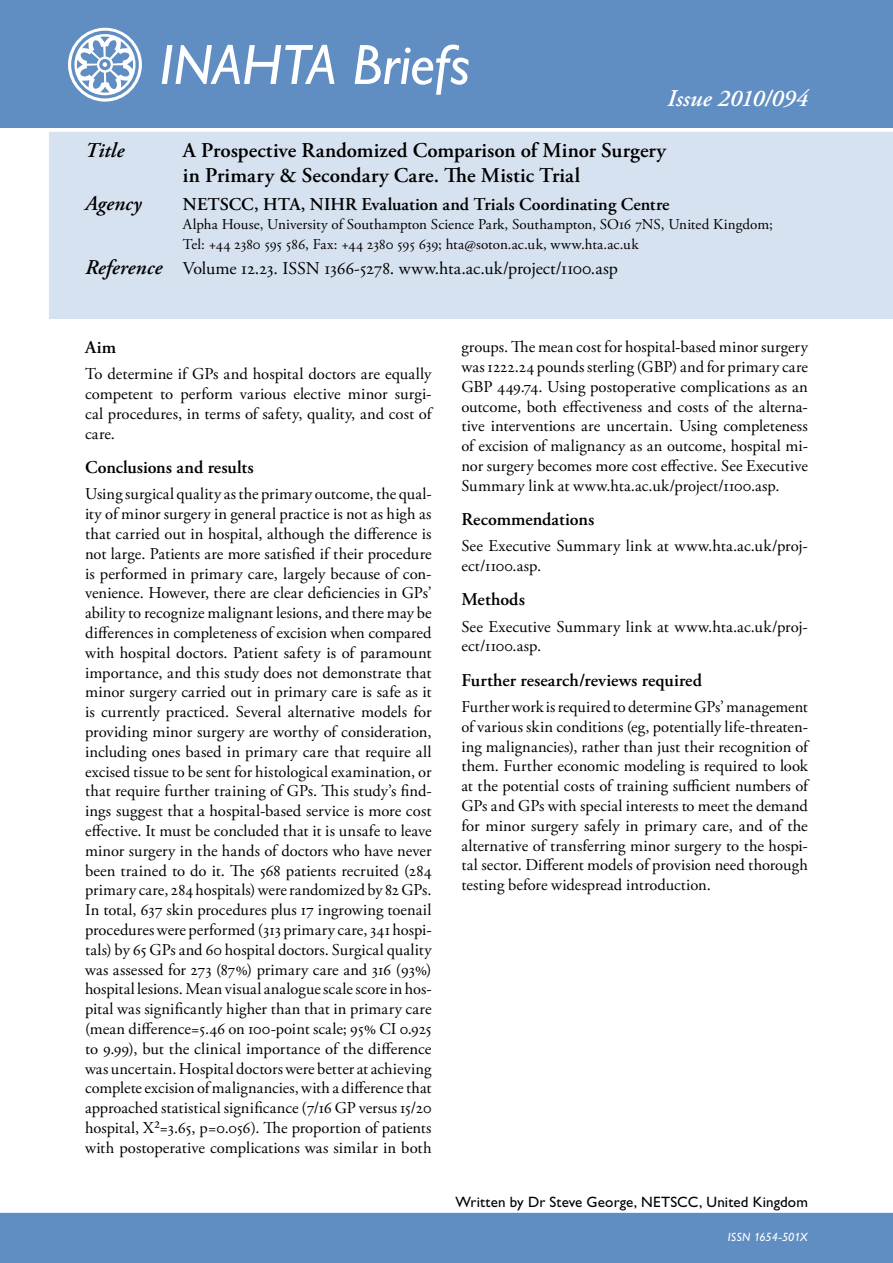
<style>
.page{position:relative;width:893px;height:1263px;background:#fff}
.page>*{position:absolute;margin:0;border:0;box-sizing:border-box;transform-origin:0 0}
.t1{font:italic 57px "Gill Alt One";color:#fff}
.Issue{font:italic 600 24px "Adobe Garamond Pro";letter-spacing:.005em;color:#fff}
.Title_ruta{font:600 21px/25.2px "Adobe Garamond Pro";letter-spacing:.005em;color:#000}
.Agency_text{font:italic 600 21px "Adobe Garamond Pro";letter-spacing:.005em;color:#000}
.Title_ruta-2{font:italic 600 21px "Adobe Garamond Pro";letter-spacing:.005em;color:#000}
.Heading{font:600 18px "Adobe Garamond Pro";letter-spacing:.005em;color:#000}
.Reference_text{font:18px "Adobe Garamond Pro";letter-spacing:-.005em;color:#000}
.Agency_text-2{font:600 18px "Adobe Garamond Pro";letter-spacing:.005em;color:#000}
.Brödtext{font:16.5px/19.8px "Adobe Garamond Pro";letter-spacing:.005em;color:#000;text-align:justify}
.Agency_address{font:15px "Adobe Garamond Pro";color:#000}
.Written_by{font:15px "Gill Alt One";letter-spacing:.01em;color:#000}
.Ö-Grouping__left{font:italic 12px "Gill Alt One";letter-spacing:-.005em;color:#fff}
.s1{font-weight:600;font-style:italic;font-size:21px}
</style>
<div class="page">
<div style="left:0;top:1213px;width:893px;height:50px;background:#608dc2"></div>
<div style="left:49px;top:132px;width:844px;height:187px;background:#d7e2f0"></div>
<div style="left:0;top:0;width:893px;height:128px;background:#608dc2"></div>
<p class="t1" style="left:159px;top:32px;width:312px">INAHTA Briefs</p>
<p class="Issue" style="left:667px;top:84px;width:142px">Issue 2010/094</p>
<p class="Title_ruta-2" style="left:85px;top:138px;width:41px">Title</p>
<p class="Title_ruta" style="left:183px;top:138px;width:485px">A Prospective Randomized Comparison of Minor Surgery in Primary &amp; Secondary Care. The Mistic Trial</p>
<p class="Agency_text" style="left:85px;top:191px;width:58px">Agency</p>
<p class="Agency_text-2" style="left:183px;top:194px;width:488px">NETSCC, HTA, NIHR Evaluation and Trials Coordinating Centre</p>
<p class="Agency_address" style="left:183px;top:216px;width:591px">Alpha House, University of Southampton Science Park, Southampton, SO16 7NS, United Kingdom;</p>
<p class="Agency_address" style="left:183px;top:235px;width:457px">Tel: +44 2380 595 586, Fax: +44 2380 595 639; hta@soton.ac.uk, www.hta.ac.uk</p>
<p class="Reference_text" style="left:85px;top:258px;width:534px"><span class="s1">Reference</span> Volume 12.23. ISSN 1366-5278. www.hta.ac.uk/project/1100.asp</p>
<p class="Heading" style="left:85px;top:337px;width:33px">Aim</p>
<p class="Brödtext" style="left:85px;top:365px;width:348px">To determine if GPs and hospital doctors are equally competent to perform various elective minor surgi&shy;cal procedures, in terms of safety, quality, and cost of care.</p>
<p class="Heading" style="left:85px;top:457px;width:170px">Conclusions and results</p>
<p class="Brödtext" style="left:85px;top:485px;width:348px">Using surgical quality as the primary outcome, the qual&shy;ity of minor surgery in general practice is not as high as that carried out in hospital, although the difference is not large. Patients are more satisfied if their procedure is performed in primary care, largely because of con&shy;venience. However, there are clear deficiencies in GPs’ ability to recognize malignant lesions, and there may be differences in completeness of excision when compared with hospital doctors. Patient safety is of paramount importance, and this study does not demonstrate that minor surgery carried out in primary care is safe as it is currently practiced. Several alternative models for providing minor surgery are worthy of consideration, including ones based in primary care that require all excised tissue to be sent for histological examination, or that require further training of GPs. This study’s find&shy;ings suggest that a hospital-based service is more cost effective. It must be concluded that it is unsafe to leave minor surgery in the hands of doctors who have never been trained to do it. The 568 patients recruited (284 primary care, 284 hospitals) were randomized by 82 GPs.<br>In total, 637 skin procedures plus 17 ingrowing toenail procedures were performed (313 primary care, 341 hospi&shy;tals) by 65 GPs and 60 hospital doctors. Surgical quality was assessed for 273 (87%) primary care and 316 (93%) hospital lesions. Mean visual analogue scale score in hos&shy;pital was significantly higher than that in primary care (mean difference=5.46 on 100-point scale; 95% CI 0.925 to 9.99), but the clinical importance of the difference was uncertain. Hospital doctors were better at achieving complete excision of malignancies, with a difference that approached statistical significance (7/16 GP versus 15/20 hospital, X²=3.65, p=0.056). The proportion of patients with postoperative complications was similar in both</p>
<p class="Brödtext" style="left:461px;top:338px;width:348px">groups. The mean cost for hospital-based minor surgery was 1222.24 pounds sterling (GBP) and for primary care GBP 449.74. Using postoperative complications as an outcome, both effectiveness and costs of the alterna&shy;tive interventions are uncertain. Using completeness of excision of malignancy as an outcome, hospital mi&shy;nor surgery becomes more cost effective. See Executive Summary link at www.hta.ac.uk/project/1100.asp.</p>
<p class="Heading" style="left:461px;top:509px;width:134px">Recommendations</p>
<p class="Brödtext" style="left:461px;top:537px;width:348px">See Executive Summary link at www.hta.ac.uk/proj&shy;ect/1100.asp.</p>
<p class="Heading" style="left:461px;top:589px;width:65px">Methods</p>
<p class="Brödtext" style="left:461px;top:617px;width:348px">See Executive Summary link at www.hta.ac.uk/proj&shy;ect/1100.asp.</p>
<p class="Heading" style="left:461px;top:670px;width:242px">Further research/reviews required</p>
<p class="Brödtext" style="left:461px;top:697px;width:348px">Further work is required to determine GPs’ management of various skin conditions (eg, potentially life-threaten&shy;ing malignancies), rather than just their recognition of them. Further economic modeling is required to look at the potential costs of training sufficient numbers of GPs and GPs with special interests to meet the demand for minor surgery safely in primary care, and of the alternative of transferring minor surgery to the hospi&shy;tal sector. Different models of provision need thorough testing before widespread introduction.</p>
<p class="Written_by" style="left:455px;top:1193px;width:354px">Written by Dr Steve George, NETSCC, United Kingdom</p>
<p class="Ö-Grouping__left" style="left:728px;top:1230px;width:82px">ISSN 1654-501X</p>
</div>
